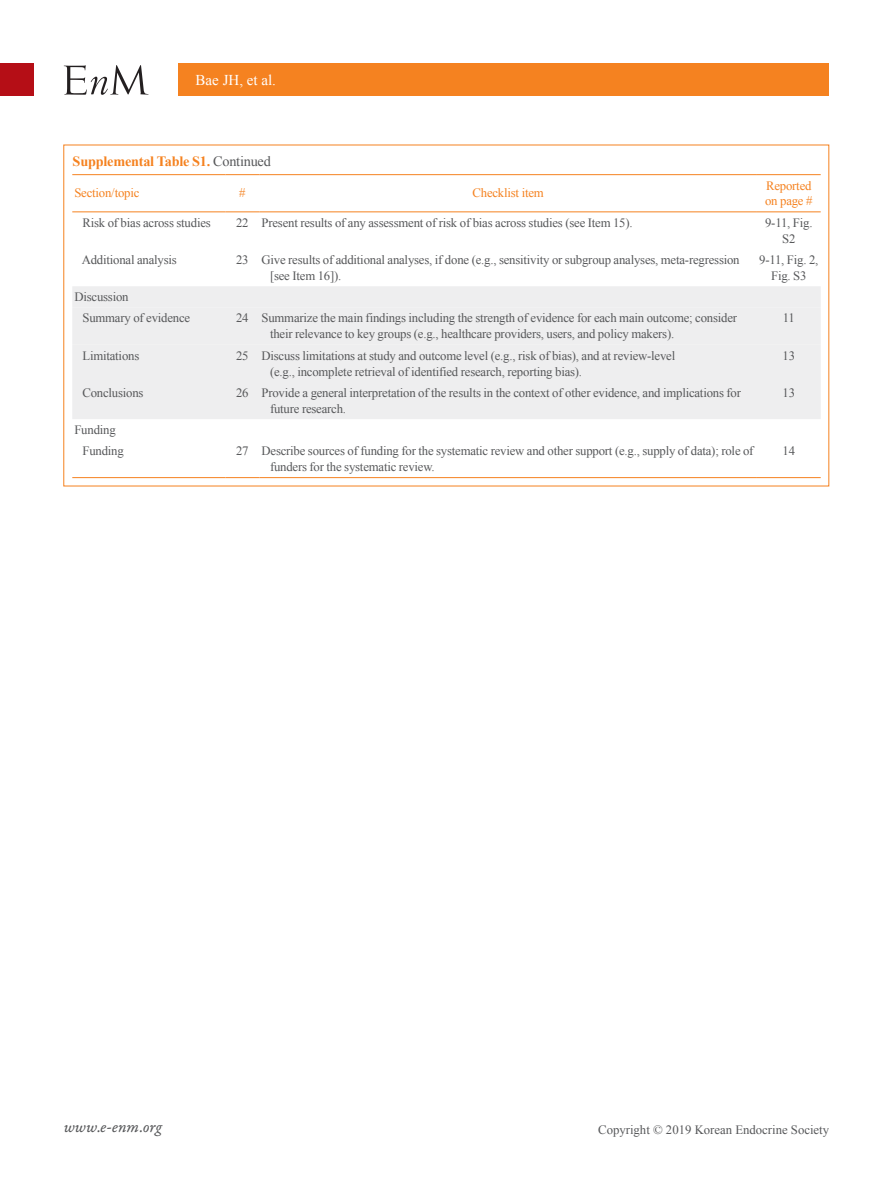
<style>
.page{position:relative;width:893px;height:1191px;background:#fff}
.page>*{position:absolute;margin:0;border:0;box-sizing:border-box;transform-origin:0 0}
.t1{font:16.5px "Garamond Premr Pro It Capt";color:#57585a}
.t2{font:15px "Times New Roman";color:#fff}
.표그림제목{font:700 14.25px "Times New Roman";letter-spacing:-.015em;color:#f58220}
.표본문{font:12.75px/15.9px "Times New Roman";letter-spacing:-.015em;color:#57585a}
.표머리글{font:12.75px/15.9px "Times New Roman";letter-spacing:-.015em;color:#f58220}
.s1{font-weight:400;color:#57585a}
</style>
<div class="page">
<div style="left:0;top:64px;width:34px;height:32px;background:#b50e16"></div>
<div style="left:179px;top:64px;width:650px;height:32px;background:#f58220"></div>
<svg style="left:64px;top:65px;width:85px;height:30px"></svg>
<div style="left:72px;top:286px;width:749px;height:21px;background:#eeeeef"></div>
<div style="left:72px;top:307px;width:749px;height:112px;background:#eeeeef"></div>
<hr style="left:72px;top:477px;width:153px;height:1px;background:#f58220">
<hr style="left:225px;top:477px;width:34px;height:1px;background:#f58220">
<hr style="left:259px;top:477px;width:498px;height:1px;background:#f58220">
<hr style="left:757px;top:477px;width:64px;height:1px;background:#f58220">
<hr style="left:72px;top:174px;width:153px;height:1px;background:#f58220">
<hr style="left:225px;top:174px;width:34px;height:1px;background:#f58220">
<hr style="left:259px;top:174px;width:498px;height:1px;background:#f58220">
<hr style="left:757px;top:174px;width:64px;height:1px;background:#f58220">
<hr style="left:72px;top:212px;width:153px;height:1px;background:#f58220">
<hr style="left:225px;top:212px;width:34px;height:1px;background:#f58220">
<hr style="left:259px;top:212px;width:498px;height:1px;background:#f58220">
<hr style="left:757px;top:212px;width:64px;height:1px;background:#f58220">
<p class="t2" style="left:196px;top:70px;width:82px">Bae JH, et al.</p>
<p class="표그림제목" style="left:73px;top:151px;width:200px">Supplemental Table S1. <span class="s1">Continued</span></p>
<p class="표머리글" style="left:74px;top:185px;width:66px">Section/topic</p>
<p class="표머리글" style="left:239px;top:185px;width:8px">#</p>
<p class="표머리글" style="left:473px;top:185px;width:73px">Checklist item</p>
<p class="표머리글" style="left:765px;top:177px;width:49px">Reported on page #</p>
<p class="표본문" style="left:82px;top:214px;width:130px">Risk of bias across studies</p>
<p class="표본문" style="left:236px;top:214px;width:14px">22</p>
<p class="표본문" style="left:261px;top:214px;width:373px">Present results of any assessment of risk of bias across studies (see Item 15).</p>
<p class="표본문" style="left:765px;top:214px;width:49px;text-align:center">9-11, Fig.<br>S2</p>
<p class="표본문" style="left:82px;top:251px;width:97px">Additional analysis</p>
<p class="표본문" style="left:236px;top:251px;width:14px">23</p>
<p class="표본문" style="left:270px;top:251px;width:471px;text-indent:-9px">Give results of additional analyses, if done (e.g., sensitivity or subgroup analyses, meta-regression [see Item 16]).</p>
<p class="표본문" style="left:759px;top:251px;width:61px;text-align:center">9-11, Fig. 2,<br>Fig. S3</p>
<p class="표본문" style="left:74px;top:289px;width:56px">Discussion</p>
<p class="표본문" style="left:82px;top:310px;width:109px">Summary of evidence</p>
<p class="표본문" style="left:236px;top:310px;width:14px">24</p>
<p class="표본문" style="left:270px;top:310px;width:469px;text-indent:-9px">Summarize the main findings including the strength of evidence for each main outcome; consider their relevance to key groups (e.g., healthcare providers, users, and policy makers).</p>
<p class="표본문" style="left:783px;top:310px;width:14px">11</p>
<p class="표본문" style="left:82px;top:347px;width:58px">Limitations</p>
<p class="표본문" style="left:236px;top:347px;width:14px">25</p>
<p class="표본문" style="left:270px;top:347px;width:407px;text-indent:-9px">Discuss limitations at study and outcome level (e.g., risk of bias), and at review-level (e.g., incomplete retrieval of identified research, reporting bias).</p>
<p class="표본문" style="left:782px;top:347px;width:14px">13</p>
<p class="표본문" style="left:82px;top:384px;width:63px">Conclusions</p>
<p class="표본문" style="left:236px;top:384px;width:14px">26</p>
<p class="표본문" style="left:270px;top:384px;width:472px;text-indent:-9px">Provide a general interpretation of the results in the context of other evidence, and implications for future research.</p>
<p class="표본문" style="left:782px;top:384px;width:14px">13</p>
<p class="표본문" style="left:74px;top:421px;width:43px">Funding</p>
<p class="표본문" style="left:82px;top:443px;width:43px">Funding</p>
<p class="표본문" style="left:236px;top:443px;width:14px">27</p>
<p class="표본문" style="left:270px;top:443px;width:485px;text-indent:-9px">Describe sources of funding for the systematic review and other support (e.g., supply of data); role of funders for the systematic review.</p>
<p class="표본문" style="left:782px;top:443px;width:14px">14</p>
<p class="t1" style="left:64px;top:1117px;width:100px">www.e-enm.org</p>
<p class="표본문" style="left:598px;top:1121px;width:233px">Copyright © 2019 Korean Endocrine Society</p>
</div>
